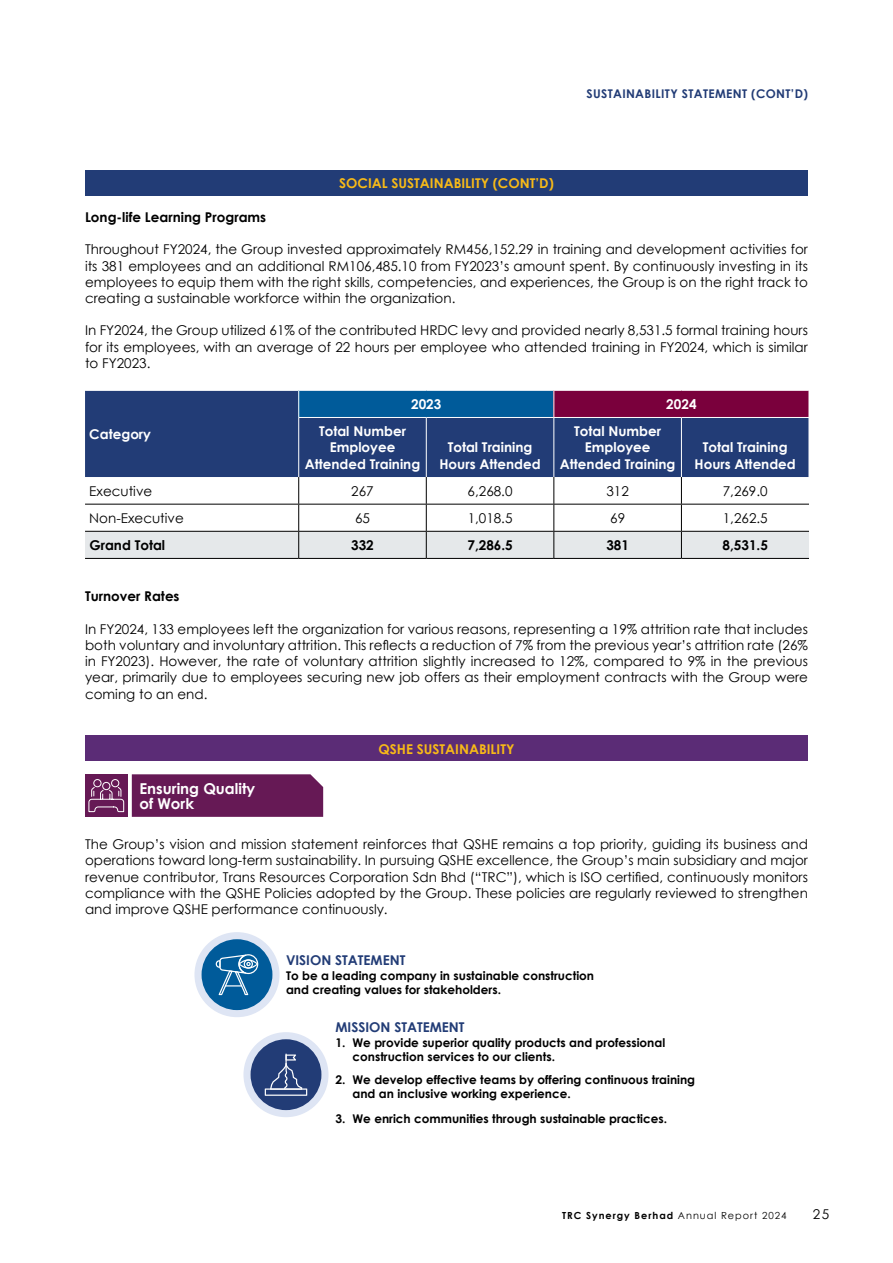
<style>
.page{position:relative;width:893px;height:1263px;background:#fff}
.page>*{position:absolute;margin:0;border:0;box-sizing:border-box;transform-origin:0 0}
.t1{font:700 15px/15px "Century Gothic";color:#fff}
.t2{font:13.5px/16.2px "Century Gothic";color:#000;text-align:justify}
.t3{font:700 13.5px/16.2px "Century Gothic";color:#fff;text-align:center}
.t4{font:700 13.5px "Century Gothic";color:#000}
.t5{font:700 13.5px "Century Gothic";color:#f8ba17}
.t6{font:700 13.5px "Century Gothic";color:#223c76}
.t7{font:700 12px/14.4px "Century Gothic";color:#000}
.t8{font:700 12px "Century Gothic";letter-spacing:.03em;color:#223c76}
.t9{font:700 9.75px "Century Gothic";letter-spacing:.1em;color:#000}
.s1{font-weight:400}
</style>
<div class="page">
<div style="left:85px;top:391px;width:724px;height:86px;background:#223c76"></div>
<div style="left:299px;top:390px;width:255px;height:27px;background:#005b9a"></div>
<div style="left:554px;top:390px;width:255px;height:27px;background:#7a003c"></div>
<hr style="left:299px;top:390px;width:127px;height:1px;background:#fff">
<hr style="left:426px;top:390px;width:128px;height:1px;background:#fff">
<hr style="left:298px;top:417px;width:128px;height:1px;background:#fff">
<hr style="left:426px;top:417px;width:128px;height:1px;background:#fff">
<hr style="left:85px;top:558px;width:214px;height:1px;background:#000">
<hr style="left:299px;top:558px;width:127px;height:1px;background:#000">
<hr style="left:426px;top:558px;width:128px;height:1px;background:#000">
<hr style="left:554px;top:558px;width:127px;height:1px;background:#000">
<hr style="left:681px;top:558px;width:128px;height:1px;background:#000">
<hr style="left:554px;top:390px;width:127px;height:1px;background:#fff">
<svg style="left:553px;top:391px;width:1px;height:26px"></svg>
<hr style="left:681px;top:390px;width:128px;height:1px;background:#fff">
<hr style="left:554px;top:417px;width:127px;height:1px;background:#fff">
<hr style="left:681px;top:417px;width:128px;height:1px;background:#fff">
<svg style="left:298px;top:391px;width:1px;height:26px"></svg>
<hr style="left:298px;top:418px;width:1px;height:59px;background:#fff">
<hr style="left:426px;top:418px;width:1px;height:59px;background:#fff">
<hr style="left:553px;top:418px;width:1px;height:59px;background:#fff">
<hr style="left:681px;top:418px;width:1px;height:59px;background:#fff">
<svg style="left:85px;top:477px;width:724px;height:81px"></svg>
<div style="left:85px;top:736px;width:723px;height:25px;background:#5b2c76"></div>
<div style="left:85px;top:774px;width:43px;height:43px;background:#661955"></div>
<svg style="left:88px;top:779px;width:36px;height:33px"></svg>
<div style="left:132px;top:774px;width:191px;height:43px;background:#661955"></div>
<div style="left:85px;top:170px;width:723px;height:26px;background:#223c76"></div>
<div style="left:194px;top:932px;width:86px;height:85px;background:#dee5f4;border-radius:50%"></div>
<div style="left:202px;top:939px;width:70px;height:71px;background:#005b9a;border-radius:50%"></div>
<svg style="left:216px;top:954px;width:42px;height:41px"></svg>
<div style="left:243px;top:1032px;width:85px;height:85px;background:#dee5f4;border-radius:50%"></div>
<div style="left:251px;top:1039px;width:70px;height:71px;background:#223c76;border-radius:50%"></div>
<svg style="left:265px;top:1053px;width:42px;height:43px"></svg>
<p class="t5" style="left:339px;top:173px;width:216px">SOCIAL SUSTAINABILITY (CONT’D)</p>
<p class="t8" style="left:586px;top:85px;width:223px">SUSTAINABILITY STATEMENT (CONT’D)</p>
<p class="t4" style="left:85px;top:207px;width:183px">Long-life Learning Programs</p>
<p class="t2" style="left:85px;top:241px;width:724px">Throughout FY2024, the Group invested approximately RM456,152.29 in training and development activities for its 381 employees and an additional RM106,485.10 from FY2023’s amount spent. By continuously investing in its employees to equip them with the right skills, competencies, and experiences, the Group is on the right track to creating a sustainable workforce within the organization.</p>
<p class="t2" style="left:85px;top:322px;width:724px">In FY2024, the Group utilized 61% of the contributed HRDC levy and provided nearly 8,531.5 formal training hours for its employees, with an average of 22 hours per employee who attended training in FY2024, which is similar to FY2023.</p>
<p class="t3" style="left:89px;top:425px;width:63px">Category</p>
<p class="t3" style="left:411px;top:395px;width:32px">2023</p>
<p class="t3" style="left:666px;top:395px;width:32px">2024</p>
<p class="t3" style="left:305px;top:422px;width:117px">Total Number<br>Employee<br>Attended Training</p>
<p class="t3" style="left:560px;top:422px;width:117px">Total Number<br>Employee<br>Attended Training</p>
<p class="t3" style="left:439px;top:439px;width:103px">Total Training<br>Hours Attended</p>
<p class="t3" style="left:695px;top:439px;width:103px">Total Training<br>Hours Attended</p>
<p class="t2" style="left:89px;top:482px;width:64px">Executive</p>
<p class="t2" style="left:351px;top:482px;width:24px">267</p>
<p class="t2" style="left:468px;top:482px;width:46px">6,268.0</p>
<p class="t2" style="left:606px;top:482px;width:24px">312</p>
<p class="t2" style="left:723px;top:482px;width:46px">7,269.0</p>
<p class="t2" style="left:89px;top:510px;width:96px">Non-Executive</p>
<p class="t2" style="left:355px;top:510px;width:16px">65</p>
<p class="t2" style="left:468px;top:510px;width:46px">1,018.5</p>
<p class="t2" style="left:610px;top:510px;width:16px">69</p>
<p class="t2" style="left:723px;top:510px;width:46px">1,262.5</p>
<p class="t4" style="left:89px;top:535px;width:77px">Grand Total</p>
<p class="t4" style="left:351px;top:535px;width:24px">332</p>
<p class="t4" style="left:467px;top:535px;width:47px">7,286.5</p>
<p class="t4" style="left:606px;top:535px;width:24px">381</p>
<p class="t4" style="left:723px;top:535px;width:47px">8,531.5</p>
<p class="t4" style="left:85px;top:586px;width:96px">Turnover Rates</p>
<p class="t2" style="left:85px;top:621px;width:724px">In FY2024, 133 employees left the organization for various reasons, representing a 19% attrition rate that includes both voluntary and involuntary attrition. This reflects a reduction of 7% from the previous year’s attrition rate (26% in FY2023). However, the rate of voluntary attrition slightly increased to 12%, compared to 9% in the previous year, primarily due to employees securing new job offers as their employment contracts with the Group were coming to an end.</p>
<p class="t5" style="left:379px;top:738px;width:137px">QSHE SUSTAINABILITY</p>
<p class="t1" style="left:139px;top:780px;width:117px">Ensuring Quality of Work</p>
<p class="t2" style="left:85px;top:836px;width:724px">The Group’s vision and mission statement reinforces that QSHE remains a top priority, guiding its business and operations toward long-term sustainability. In pursuing QSHE excellence, the Group’s main subsidiary and major revenue contributor, Trans Resources Corporation Sdn Bhd (“TRC”), which is ISO certified, continuously monitors compliance with the QSHE Policies adopted by the Group. These policies are regularly reviewed to strengthen and improve QSHE performance continuously.</p>
<p class="t6" style="left:286px;top:950px;width:121px">VISION STATEMENT</p>
<p class="t7" style="left:286px;top:968px;width:310px">To be a leading company in sustainable construction and creating values for stakeholders.</p>
<p class="t6" style="left:335px;top:1017px;width:131px">MISSION STATEMENT</p>
<p class="t7" style="left:352px;top:1034px;width:314px;text-indent:-17px">1. We provide superior quality products and professional construction services to our clients.</p>
<p class="t7" style="left:352px;top:1072px;width:344px;text-indent:-17px">2. We develop effective teams by offering continuous training and an inclusive working experience.</p>
<p class="t7" style="left:335px;top:1111px;width:333px">3. We enrich communities through sustainable practices.</p>
<p class="t9" style="left:562px;top:1208px;width:226px">TRC Synergy Berhad <span class="s1">Annual Report 2024</span></p>
<p class="t2" style="left:813px;top:1206px;width:18px">25</p>
</div>
